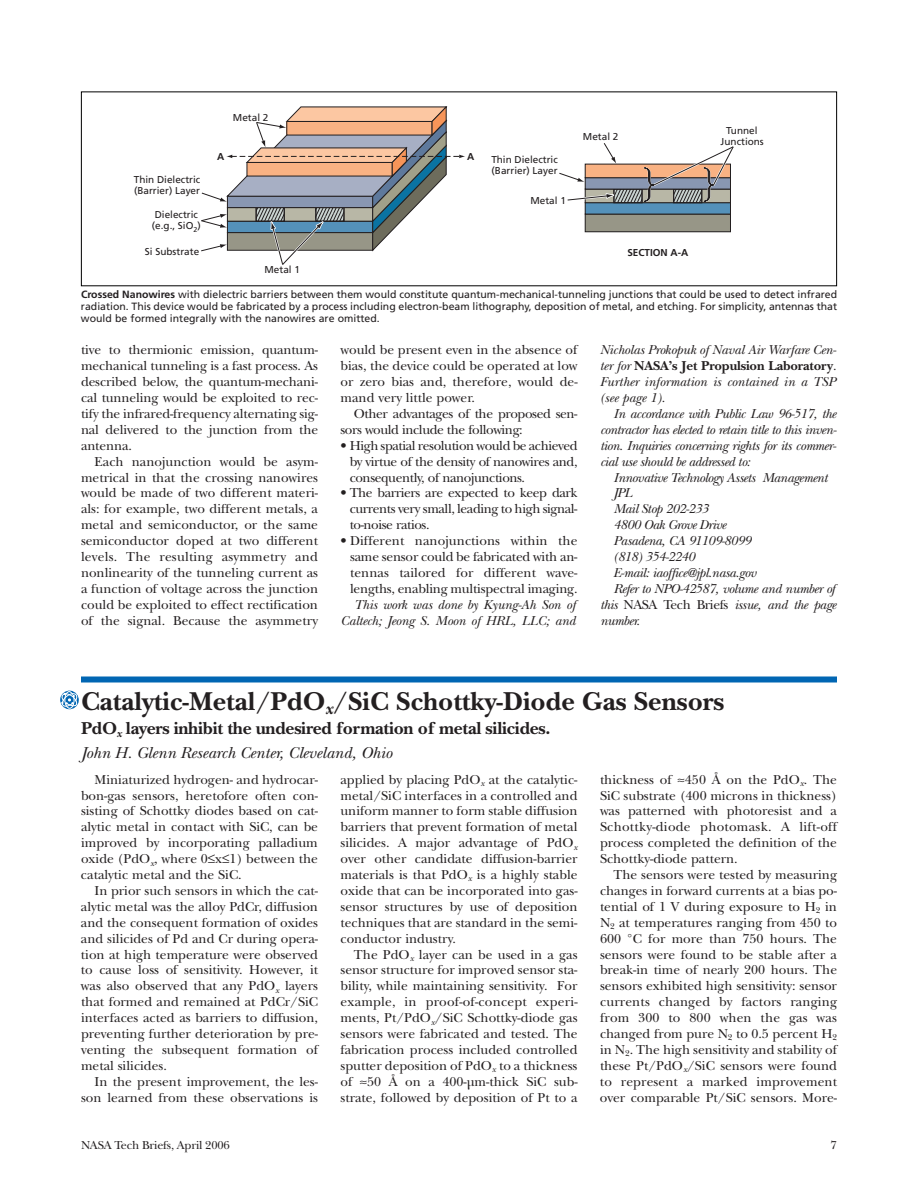
<style>
.page{position:relative;width:918px;height:1188px;background:#fff}
.page>*{position:absolute;margin:0;border:0;box-sizing:border-box;transform-origin:0 0}
.t1{font:700 27px "New Baskerville";color:#231f20}
.t2{font:700 18px "New Baskerville";letter-spacing:-.015em;color:#231f20}
.t3{font:italic 16.5px "New Baskerville";color:#231f20}
.t4{font:13.5px/15.9px "New Baskerville";color:#231f20;text-align:justify}
.t5{font:italic 13.5px/15.9px "New Baskerville";letter-spacing:-.03em;color:#231f20;text-align:justify}
.t6{font:italic 13.5px/15.9px "New Baskerville";letter-spacing:-.01em;color:#231f20;text-align:right}
.t7{font:13.5px/15.9px "New Baskerville";letter-spacing:-.03em;color:#231f20}
.t8{font:12px "New Baskerville";letter-spacing:-.015em;color:#231f20}
.t9{font:10.5px/12px "Frutiger";color:#231f20;text-align:justify}
.t10{font:10.05px/11.4px "Frutiger";color:#231f20}
.t11{font:700 10.05px "Frutiger";color:#231f20}
.s1{font-weight:700}
.s2{font-weight:700;font-style:normal}
.s3{font-style:normal}
</style>
<div class="page">
<svg style="left:201px;top:106px;width:264px;height:159px"></svg>
<div style="left:585px;top:214px;width:145px;height:18px;background:#979687"></div>
<div style="left:585px;top:214px;width:146px;height:18px;border:1px solid #231f20"></div>
<div style="left:585px;top:203px;width:145px;height:11px;background:#5491ba"></div>
<svg style="left:559px;top:143px;width:175px;height:60px"></svg>
<div style="left:81px;top:676px;width:756px;height:6px;background:#0166b3"></div>
<svg style="left:60px;top:691px;width:19px;height:18px"></svg>
<p class="t10" style="left:134px;top:174px;width:68px">Thin Dielectric (Barrier) Layer</p>
<p class="t10" style="left:152px;top:210px;width:50px">Dielectric (e.g., SiO<sub>2</sub>)</p>
<p class="t10" style="left:145px;top:247px;width:56px">Si Substrate</p>
<p class="t10" style="left:233px;top:112px;width:37px">Metal 2</p>
<p class="t11" style="left:217px;top:153px;width:9px">A</p>
<p class="t11" style="left:467px;top:153px;width:9px">A</p>
<p class="t10" style="left:265px;top:264px;width:37px">Metal 1</p>
<p class="t10" style="left:491px;top:154px;width:68px">Thin Dielectric (Barrier) Layer</p>
<p class="t10" style="left:530px;top:195px;width:37px">Metal 1</p>
<p class="t10" style="left:583px;top:132px;width:37px">Metal 2</p>
<p class="t11" style="left:627px;top:248px;width:62px">SECTION A-A</p>
<p class="t10" style="left:721px;top:125px;width:45px;text-align:center">Tunnel<br>Junctions</p>
<p class="t9" style="left:81px;top:289px;width:758px"><span class="s1">Crossed Nanowires</span> with dielectric barriers between them would constitute quantum-mechanical-tunneling junctions that could be used to detect infrared radiation. This device would be fabricated by a process including electron-beam lithography, deposition of metal, and etching. For simplicity, antennas that would be formed integrally with the nanowires are omitted.</p>
<p class="t4" style="left:81px;top:343px;width:239px">tive to thermionic emission, quantum&shy;mechanical tunneling is a fast process. As described below, the quantum-mechani&shy;cal tunneling would be exploited to rec&shy;tify the infrared-frequency alternating sig&shy;nal delivered to the junction from the antenna.</p>
<p class="t4" style="left:81px;top:455px;width:239px;text-indent:14px">Each nanojunction would be asym&shy;metrical in that the crossing nanowires would be made of two different materi&shy;als: for example, two different metals, a metal and semiconductor, or the same semiconductor doped at two different levels. The resulting asymmetry and nonlinearity of the tunneling current as a function of voltage across the junction could be exploited to effect rectification of the signal. Because the asymmetry</p>
<p class="t4" style="left:340px;top:343px;width:239px">would be present even in the absence of bias, the device could be operated at low or zero bias and, therefore, would de&shy;mand very little power.</p>
<p class="t7" style="left:340px;top:407px;width:239px;text-indent:14px">Other advantages of the proposed sen&shy;sors would include the following:</p>
<p class="t4" style="left:350px;top:439px;width:229px;text-indent:-9px">• High spatial resolution would be achieved by virtue of the density of nanowires and, consequently, of nanojunctions.</p>
<p class="t4" style="left:350px;top:487px;width:229px;text-indent:-9px">• The barriers are expected to keep dark currents very small, leading to high signal&shy;to-noise ratios.</p>
<p class="t4" style="left:350px;top:534px;width:229px;text-indent:-10px">• Different nanojunctions within the same sensor could be fabricated with an&shy;tennas tailored for different wave&shy;lengths, enabling multispectral imaging.</p>
<p class="t6" style="left:340px;top:598px;width:237px">This work was done by Kyung-Ah Son of<br>Caltech; Jeong S. Moon of HRL, LLC; and</p>
<p class="t5" style="left:600px;top:344px;width:238px">Nicholas Prokopuk of Naval Air Warfare Cen&shy;ter for <span class="s2">NASA’s Jet Propulsion Laboratory</span>.<br>Further information is contained in a TSP (see page 1).</p>
<p class="t5" style="left:600px;top:407px;width:238px;text-indent:14px">In accordance with Public Law 96-517, the contractor has elected to retain title to this inven&shy;tion. Inquiries concerning rights for its commer&shy;cial use should be addressed to:</p>
<p class="t5" style="left:614px;top:471px;width:216px">Innovative Technology Assets Management</p>
<p class="t5" style="left:614px;top:487px;width:20px">JPL</p>
<p class="t5" style="left:614px;top:503px;width:96px">Mail Stop 202-233</p>
<p class="t5" style="left:614px;top:519px;width:114px">4800 Oak Grove Drive</p>
<p class="t5" style="left:614px;top:534px;width:139px">Pasadena, CA 91109-8099</p>
<p class="t5" style="left:614px;top:550px;width:83px">(818) 354-2240</p>
<p class="t5" style="left:614px;top:566px;width:144px">E-mail: iaoffice@jpl.nasa.gov</p>
<p class="t5" style="left:614px;top:582px;width:223px">Refer to NPO-42587, volume and number of</p>
<p class="t5" style="left:600px;top:598px;width:238px">this <span class="s3">NASA Tech Briefs</span> issue, and the page</p>
<p class="t5" style="left:600px;top:614px;width:41px">number.</p>
<h1 class="t1" style="left:81px;top:692px;width:645px">Catalytic-Metal/PdO<sub>x</sub>/SiC Schottky-Diode Gas Sensors</h1>
<h2 class="t2" style="left:81px;top:722px;width:471px">PdO<sub>x</sub> layers inhibit the undesired formation of metal silicides.</h2>
<p class="t3" style="left:81px;top:746px;width:313px">John H. Glenn Research Center, Cleveland, Ohio</p>
<p class="t4" style="left:81px;top:773px;width:239px;text-indent:14px">Miniaturized hydrogen- and hydrocar&shy;bon-gas sensors, heretofore often con&shy;sisting of Schottky diodes based on cat&shy;alytic metal in contact with SiC, can be improved by incorporating palladium oxide (PdO<sub>x</sub>, where 0≤x≤1) between the catalytic metal and the SiC.</p>
<p class="t4" style="left:81px;top:884px;width:239px;text-indent:14px">In prior such sensors in which the cat&shy;alytic metal was the alloy PdCr, diffusion and the consequent formation of oxides and silicides of Pd and Cr during opera&shy;tion at high temperature were observed to cause loss of sensitivity. However, it was also observed that any PdO<sub>x</sub> layers that formed and remained at PdCr/SiC interfaces acted as barriers to diffusion, preventing further deterioration by pre&shy;venting the subsequent formation of metal silicides.</p>
<p class="t4" style="left:81px;top:1075px;width:239px;text-align:right">In the present improvement, the les&shy;son learned from these observations is</p>
<p class="t4" style="left:340px;top:773px;width:239px">applied by placing PdO<sub>x</sub> at the catalytic&shy;metal/SiC interfaces in a controlled and uniform manner to form stable diffusion barriers that prevent formation of metal silicides. A major advantage of PdO<sub>x </sub>over other candidate diffusion-barrier materials is that PdO<sub>x</sub> is a highly stable oxide that can be incorporated into gas&shy;sensor structures by use of deposition techniques that are standard in the semi&shy;conductor industry.</p>
<p class="t4" style="left:340px;top:948px;width:239px;text-indent:14px">The PdO<sub>x</sub> layer can be used in a gas sensor structure for improved sensor sta&shy;bility, while maintaining sensitivity. For example, in proof-of-concept experi&shy;ments, Pt/PdO<sub>x</sub>/SiC Schottky-diode gas sensors were fabricated and tested. The fabrication process included controlled sputter deposition of PdO<sub>x</sub> to a thickness of ≈50 Å on a 400-µm-thick SiC sub&shy;strate, followed by deposition of Pt to a</p>
<p class="t4" style="left:600px;top:773px;width:239px">thickness of ≈450 Å on the PdO<sub>x</sub>. The SiC substrate (400 microns in thickness) was patterned with photoresist and a Schottky-diode photomask. A lift-off process completed the definition of the Schottky-diode pattern.</p>
<p class="t4" style="left:600px;top:868px;width:239px;text-indent:14px">The sensors were tested by measuring changes in forward currents at a bias po&shy;tential of 1 V during exposure to H<sub>2</sub> in N<sub>2</sub> at temperatures ranging from 450 to 600 °C for more than 750 hours. The sensors were found to be stable after a break-in time of nearly 200 hours. The sensors exhibited high sensitivity: sensor currents changed by factors ranging from 300 to 800 when the gas was changed from pure N<sub>2</sub> to 0.5 percent H<sub>2 </sub>in N<sub>2</sub>. The high sensitivity and stability of these Pt/PdO<sub>x</sub>/SiC sensors were found to represent a marked improvement over comparable Pt/SiC sensors. More-</p>
<p class="t8" style="left:81px;top:1141px;width:150px">NASA Tech Briefs, April 2006</p>
<p class="t8" style="left:830px;top:1141px;width:8px">7</p>
</div>
